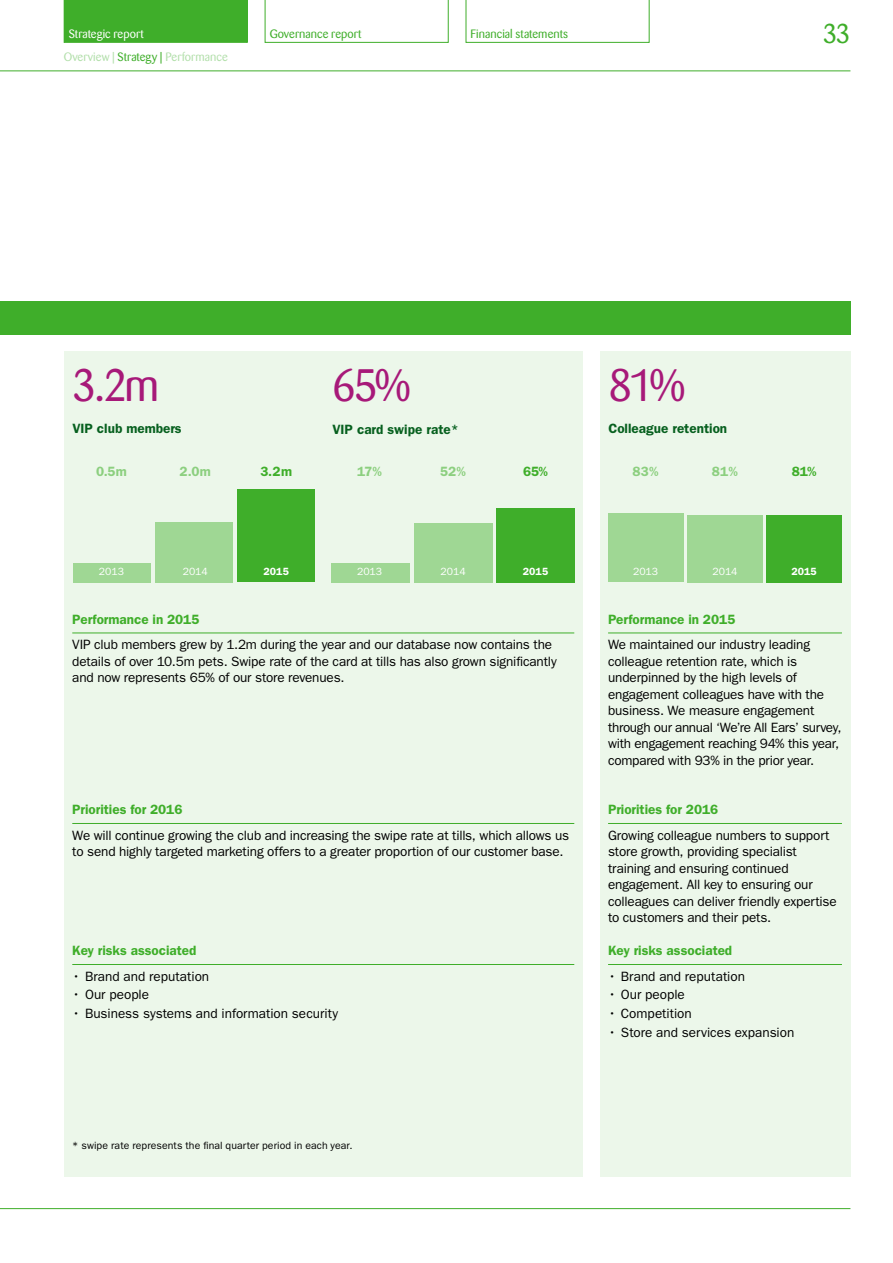
<style>
.page{position:relative;width:893px;height:1263px;background:#fff}
.page>*{position:absolute;margin:0;border:0;box-sizing:border-box;transform-origin:0 0}
.t1{font:45px "Barmeno";color:#a71979}
.t2{font:27px "Barmeno";color:#3fae2a}
.t3{font:13.5px/16.5px "ITC Franklin Gothic Std";letter-spacing:-.01em;color:#000}
.t4{font:600 13.5px "ITC Franklin Gothic Std";color:#3fae2a}
.t5{font:600 13.5px "ITC Franklin Gothic Std";color:#07601f}
.t6{font:600 13.5px "ITC Franklin Gothic Std";letter-spacing:.015em;color:#8ccf7f}
.t7{font:12px "Barmeno";letter-spacing:.005em;color:#3fae2a}
.t8{font:12px "Barmeno";letter-spacing:.005em;color:#b2dfaa}
.t9{font:12px "Barmeno";letter-spacing:.005em;color:#fff}
.t10{font:10.5px "ITC Franklin Gothic Std";letter-spacing:.01em;color:#000}
.t11{font:10.5px "ITC Franklin Gothic Std";color:#fff}
.t12{font:600 10.5px "ITC Franklin Gothic Std";letter-spacing:.01em;color:#fff}
.s1{color:#3fae2a}
</style>
<div class="page">
<div style="left:600px;top:351px;width:250px;height:825px;background:#ecf7ea"></div>
<div style="left:64px;top:351px;width:519px;height:825px;background:#ecf7ea"></div>
<div style="left:237px;top:489px;width:78px;height:93px;background:#3fae2a"></div>
<div style="left:155px;top:522px;width:78px;height:60px;background:#9fd794"></div>
<div style="left:73px;top:563px;width:78px;height:19px;background:#9fd794"></div>
<div style="left:496px;top:508px;width:78px;height:74px;background:#3fae2a"></div>
<div style="left:414px;top:523px;width:78px;height:59px;background:#9fd794"></div>
<div style="left:332px;top:563px;width:78px;height:19px;background:#9fd794"></div>
<div style="left:767px;top:515px;width:75px;height:67px;background:#3fae2a"></div>
<div style="left:687px;top:515px;width:76px;height:67px;background:#9fd794"></div>
<div style="left:608px;top:513px;width:75px;height:69px;background:#9fd794"></div>
<div style="left:0;top:302px;width:850px;height:33px;background:#3fae2a"></div>
<hr style="left:608px;top:633px;width:234px;height:1px;background:#3fae2a">
<hr style="left:608px;top:823px;width:234px;height:1px;background:#3fae2a">
<hr style="left:608px;top:964px;width:234px;height:1px;background:#3fae2a">
<hr style="left:72px;top:633px;width:502px;height:1px;background:#3fae2a">
<hr style="left:72px;top:823px;width:502px;height:1px;background:#3fae2a">
<hr style="left:72px;top:964px;width:502px;height:1px;background:#3fae2a">
<div style="left:64px;top:0;width:184px;height:43px;background:#3fae2a"></div>
<svg style="left:466px;top:0;width:183px;height:43px"></svg>
<svg style="left:265px;top:0;width:184px;height:43px"></svg>
<hr style="left:0;top:71px;width:850px;height:1px;background:#3fae2a">
<hr style="left:0;top:1208px;width:850px;height:1px;background:#3fae2a">
<p class="t9" style="left:69px;top:27px;width:77px">Strategic report</p>
<p class="t7" style="left:270px;top:27px;width:93px">Governance report</p>
<p class="t7" style="left:471px;top:27px;width:99px">Financial statements</p>
<h2 class="t2" style="left:823px;top:18px;width:29px">33</h2>
<p class="t8" style="left:64px;top:50px;width:166px">Overview | <span class="s1">Strategy |</span> Performance</p>
<h1 class="t1" style="left:72px;top:359px;width:88px">3.2m</h1>
<h1 class="t1" style="left:332px;top:359px;width:81px">65%</h1>
<h1 class="t1" style="left:608px;top:359px;width:80px">81%</h1>
<p class="t5" style="left:72px;top:421px;width:111px">VIP club members</p>
<p class="t5" style="left:332px;top:421px;width:128px">VIP card swipe rate*</p>
<p class="t5" style="left:608px;top:421px;width:120px">Colleague retention</p>
<p class="t6" style="left:96px;top:463px;width:32px">0.5m</p>
<p class="t6" style="left:179px;top:463px;width:33px">2.0m</p>
<p class="t4" style="left:260px;top:463px;width:33px">3.2m</p>
<p class="t6" style="left:357px;top:463px;width:26px">17%</p>
<p class="t6" style="left:440px;top:463px;width:28px">52%</p>
<p class="t4" style="left:523px;top:463px;width:26px">65%</p>
<p class="t6" style="left:632px;top:463px;width:28px">83%</p>
<p class="t6" style="left:712px;top:463px;width:28px">81%</p>
<p class="t4" style="left:792px;top:463px;width:26px">81%</p>
<p class="t11" style="left:99px;top:565px;width:27px">2013</p>
<p class="t11" style="left:183px;top:565px;width:27px">2014</p>
<p class="t12" style="left:264px;top:565px;width:27px">2015</p>
<p class="t11" style="left:357px;top:565px;width:27px">2013</p>
<p class="t11" style="left:441px;top:565px;width:27px">2014</p>
<p class="t12" style="left:523px;top:565px;width:27px">2015</p>
<p class="t11" style="left:633px;top:565px;width:27px">2013</p>
<p class="t11" style="left:712px;top:565px;width:27px">2014</p>
<p class="t12" style="left:791px;top:565px;width:27px">2015</p>
<p class="t4" style="left:72px;top:611px;width:129px">Performance in 2015</p>
<p class="t3" style="left:72px;top:636px;width:486px">VIP club members grew by 1.2m during the year and our database now contains the details of over 10.5m pets. Swipe rate of the card at tills has also grown significantly and now represents 65% of our store revenues.</p>
<p class="t4" style="left:72px;top:801px;width:112px">Priorities for 2016</p>
<p class="t3" style="left:72px;top:827px;width:498px">We will continue growing the club and increasing the swipe rate at tills, which allows us to send highly targeted marketing offers to a greater proportion of our customer base.</p>
<p class="t4" style="left:72px;top:942px;width:126px">Key risks associated</p>
<p class="t3" style="left:72px;top:968px;width:138px">• Brand and reputation</p>
<p class="t3" style="left:72px;top:986px;width:78px">• Our people</p>
<p class="t3" style="left:72px;top:1005px;width:267px">• Business systems and information security</p>
<p class="t4" style="left:608px;top:611px;width:129px">Performance in 2015</p>
<p class="t3" style="left:608px;top:636px;width:235px">We maintained our industry leading colleague retention rate, which is underpinned by the high levels of engagement colleagues have with the business. We measure engagement through our annual ‘We’re All Ears’ survey, with engagement reaching 94% this year, compared with 93% in the prior year.</p>
<p class="t4" style="left:608px;top:801px;width:112px">Priorities for 2016</p>
<p class="t3" style="left:608px;top:827px;width:230px">Growing colleague numbers to support store growth, providing specialist training and ensuring continued engagement. All key to ensuring our colleagues can deliver friendly expertise to customers and their pets.</p>
<p class="t4" style="left:608px;top:942px;width:126px">Key risks associated</p>
<p class="t3" style="left:608px;top:968px;width:138px">• Brand and reputation</p>
<p class="t3" style="left:608px;top:986px;width:78px">• Our people</p>
<p class="t3" style="left:608px;top:1005px;width:85px">• Competition</p>
<p class="t3" style="left:608px;top:1024px;width:188px">• Store and services expansion</p>
<p class="t10" style="left:72px;top:1140px;width:282px">* swipe rate represents the final quarter period in each year.</p>
</div>
